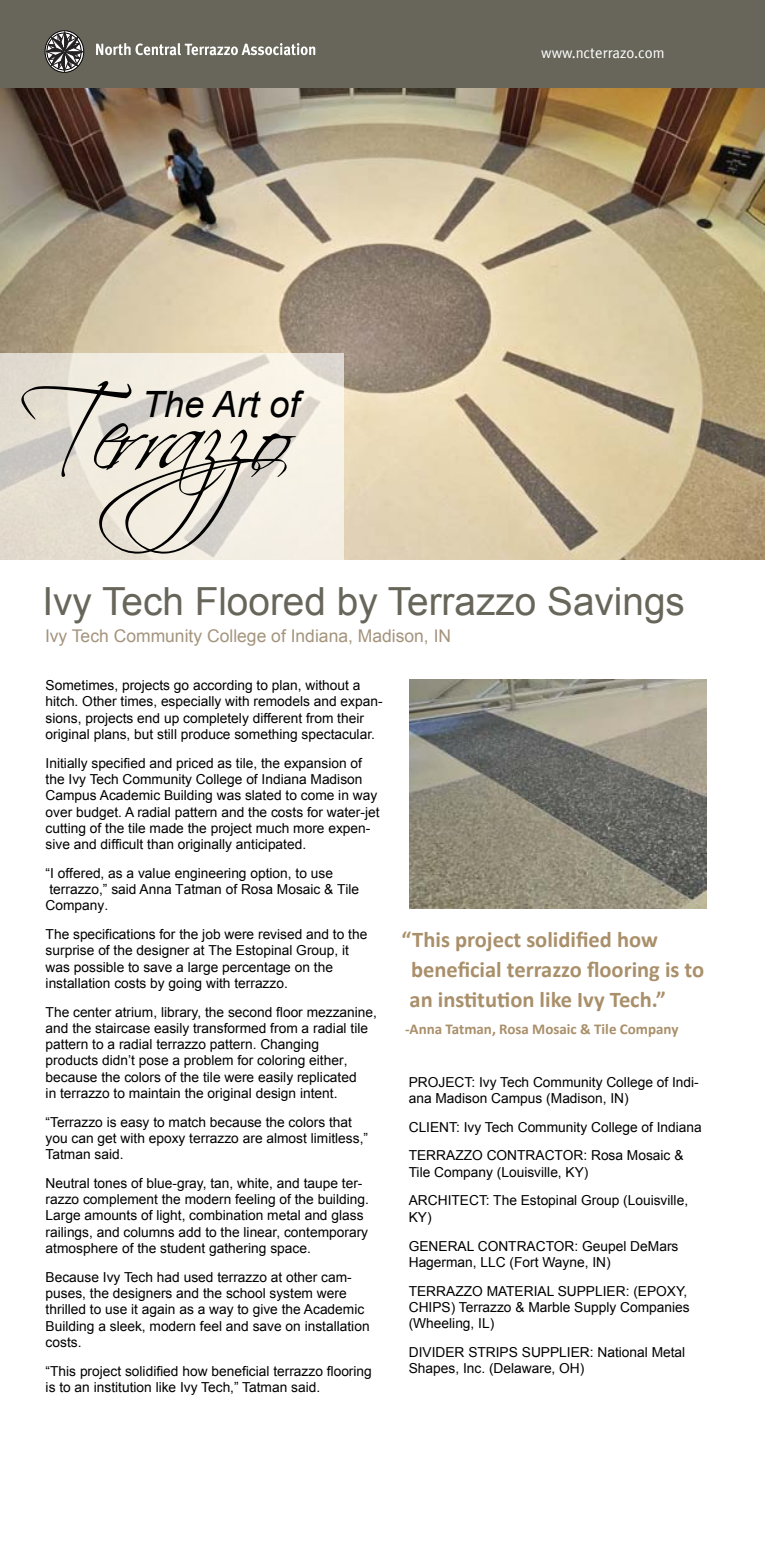
<style>
.page{position:relative;width:765px;height:1563px;background:#fff}
.page>*{position:absolute;margin:0;border:0;box-sizing:border-box;transform-origin:0 0}
.t1{font:103.75px "Scriptina";letter-spacing:-.055em;color:#000}
.t2{font:38.75px "Arial";color:#68665a}
.t3{font:italic 36.25px "Arial";color:#000}
.t4{font:700 22.5px/30px "Calibri";color:#a98f6a}
.t5{font:17.5px "Arial";color:#a4947d}
.t6{font:700 15px "Calibri";color:#a98f6a}
.t7{font:15px "Meta Plus";color:#fff}
.t8{font:13.75px/16.2px "Arial";color:#000}
</style>
<div class="page">
<img style="left:409px;top:679px;width:298px;height:229px">
<img style="left:0;top:88px;width:765px;height:472px">
<div style="left:0;top:0;width:765px;height:88px;background:#68665a"></div>
<svg style="left:96px;top:43px;width:219px;height:12px"></svg>
<div style="left:45px;top:31px;width:39px;height:41px;border:1px solid #000101;border-radius:50%"></div>
<svg style="left:46px;top:32px;width:37px;height:40px"></svg>
<svg style="left:0;top:352px;width:344px;height:208px;background:#ebe5da"></svg>
<h1 class="t1" style="left:18px;top:372px;width:368px">Terrazzo</h1>
<h3 class="t3" style="left:142px;top:380px;width:159px">The Art of</h3>
<p class="t7" style="left:541px;top:44px;width:125px">www.ncterrazo.com</p>
<h2 class="t2" style="left:42px;top:576px;width:644px">Ivy Tech Floored by Terrazzo Savings</h2>
<p class="t5" style="left:45px;top:624px;width:408px">Ivy Tech Community College of Indiana, Madison, IN</p>
<p class="t8" style="left:46px;top:677px;width:339px">Sometimes, projects go according to plan, without a hitch. Other times, especially with remodels and expan&shy;sions, projects end up completely different from their original plans, but still produce something spectacular.</p>
<p class="t8" style="left:46px;top:755px;width:336px">Initially specified and priced as tile, the expansion of the Ivy Tech Community College of Indiana Madison Campus Academic Building was slated to come in way over budget. A radial pattern and the costs for water-jet cutting of the tile made the project much more expen&shy;sive and difficult than originally anticipated.</p>
<p class="t8" style="left:46px;top:865px;width:315px">“I offered, as a value engineering option, to use terrazzo,” said Anna Tatman of Rosa Mosaic &amp; Tile<br>Company.</p>
<p class="t8" style="left:46px;top:926px;width:323px">The specifications for the job were revised and to the surprise of the designer at The Estopinal Group, it was possible to save a large percentage on the installation costs by going with terrazzo.</p>
<p class="t8" style="left:46px;top:1003px;width:333px">The center atrium, library, the second floor mezzanine, and the staircase easily transformed from a radial tile pattern to a radial terrazzo pattern. Changing<br>products didn’t pose a problem for coloring either, because the colors of the tile were easily replicated<br>in terrazzo to maintain the original design intent.</p>
<p class="t8" style="left:46px;top:1114px;width:324px">“Terrazzo is easy to match because the colors that you can get with epoxy terrazzo are almost limitless,”<br>Tatman said.</p>
<p class="t8" style="left:46px;top:1175px;width:325px">Neutral tones of blue-gray, tan, white, and taupe ter&shy;razzo complement the modern feeling of the building.<br>Large amounts of light, combination metal and glass railings, and columns add to the linear, contemporary atmosphere of the student gathering space.</p>
<p class="t8" style="left:46px;top:1269px;width:326px">Because Ivy Tech had used terrazzo at other cam&shy;puses, the designers and the school system were thrilled to use it again as a way to give the Academic Building a sleek, modern feel and save on installation costs.</p>
<p class="t8" style="left:46px;top:1362px;width:328px">“This project solidified how beneficial terrazzo flooring is to an institution like Ivy Tech,” Tatman said.</p>
<h3 class="t4" style="left:410px;top:924px;width:296px;text-indent:-8px">“This project solidified how beneficial terrazzo flooring is to an institution like Ivy Tech.”</h3>
<p class="t6" style="left:405px;top:1019px;width:275px">-Anna Tatman, Rosa Mosaic &amp; Tile Company</p>
<p class="t8" style="left:409px;top:1074px;width:292px">PROJECT: Ivy Tech Community College of Indi&shy;ana Madison Campus (Madison, IN)</p>
<p class="t8" style="left:409px;top:1112px;width:295px;line-height:28.8px">CLIENT: Ivy Tech Community College of Indiana<br>TERRAZZO CONTRACTOR: Rosa Mosaic &amp;</p>
<p class="t8" style="left:409px;top:1157px;width:281px;line-height:28.8px">Tile Company (Louisville, KY)<br>ARCHITECT: The Estopinal Group (Louisville,</p>
<p class="t8" style="left:409px;top:1202px;width:271px;line-height:28.8px">KY)<br>GENERAL CONTRACTOR: Geupel DeMars</p>
<p class="t8" style="left:409px;top:1247px;width:280px;line-height:28.8px">Hagerman, LLC (Fort Wayne, IN)<br>TERRAZZO MATERIAL SUPPLIER: (EPOXY,</p>
<p class="t8" style="left:409px;top:1299px;width:282px">CHIPS) Terrazzo &amp; Marble Supply Companies (Wheeling, IL)</p>
<p class="t8" style="left:409px;top:1344px;width:278px">DIVIDER STRIPS SUPPLIER: National Metal<br>Shapes, Inc. (Delaware, OH)</p>
</div>
